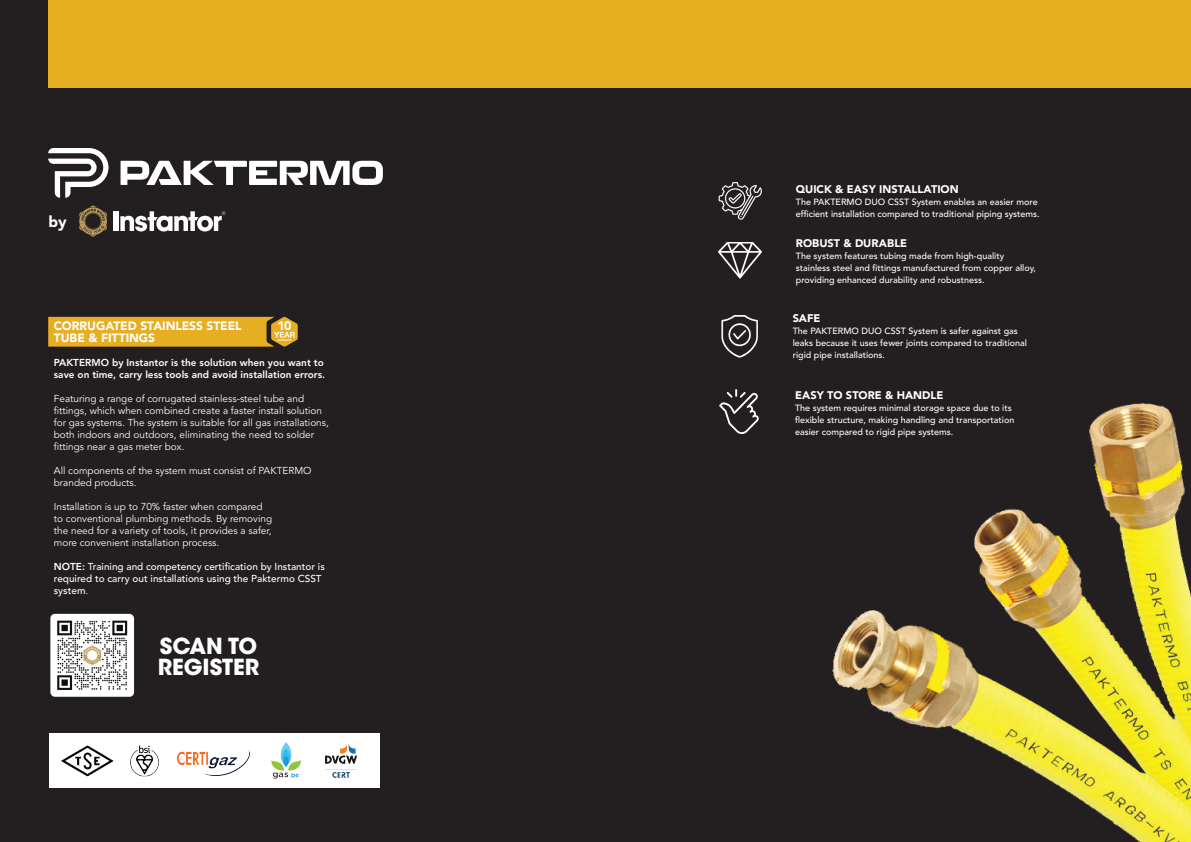
<style>
.page{position:relative;width:1191px;height:842px;background:#231f20}
.page>*{position:absolute;margin:0;border:0;box-sizing:border-box;transform-origin:0 0}
.t1{font:700 22px/21px "ITC Avant Garde Std";color:#fff}
.t2{font:900 15.4px "Avenir LT Std";color:#fff}
.t3{font:900 12.4px "Avenir LT Std";color:#fff}
.t4{font:900 12px/12px "Avenir LT Std";letter-spacing:-.005em;color:#fff}
.t5{font:900 11px "Avenir LT Std";color:#fff}
.t6{font:10px/12px "Avenir LT Std";color:#fff}
.t7{font:500 10px/12px "Avenir LT Std";color:#fff}
.t8{font:800 10px/12px "Avenir LT Std";color:#fff}
.t9{font:500 9px/12px "Avenir LT Std";color:#fff}
.s1{font-weight:800}
.s2{font-weight:400}
</style>
<div class="page">
<div style="left:48px;top:0;width:1143px;height:88px;background:#e8ae21"></div>
<img style="left:832px;top:403px;width:359px;height:439px">
<svg style="left:48px;top:317px;width:250px;height:30px;background:#dda723"></svg>
<div style="left:49px;top:734px;width:330px;height:54px;background:#fff"></div>
<img style="left:61px;top:745px;width:53px;height:32px">
<img style="left:130px;top:745px;width:29px;height:32px">
<img style="left:177px;top:750px;width:73px;height:26px">
<img style="left:271px;top:742px;width:30px;height:37px">
<img style="left:325px;top:739px;width:55px;height:43px">
<img style="left:718px;top:182px;width:43px;height:38px">
<img style="left:718px;top:243px;width:43px;height:36px">
<img style="left:721px;top:316px;width:37px;height:41px">
<img style="left:719px;top:390px;width:39px;height:44px">
<svg style="left:48px;top:148px;width:61px;height:50px"></svg>
<svg style="left:121px;top:161px;width:262px;height:24px"></svg>
<div style="left:114px;top:211px;width:5px;height:20px;background:#fff"></div>
<svg style="left:120px;top:211px;width:105px;height:20px"></svg>
<svg style="left:79px;top:206px;width:28px;height:31px"></svg>
<img style="left:50px;top:613px;width:85px;height:84px">
<h2 class="t2" style="left:48px;top:212px;width:20px">by</h2>
<h3 class="t3" style="left:277px;top:318px;width:16px">10</h3>
<h3 class="t4" style="left:54px;top:320px;width:189px">CORRUGATED STAINLESS STEEL<br>TUBE &amp; FITTINGS</h3>
<p class="t8" style="left:54px;top:357px;width:273px">PAKTERMO by Instantor is the solution when you want to save on time, carry less tools and avoid installation errors.</p>
<p class="t6" style="left:54px;top:393px;width:276px">Featuring a range of corrugated stainless-steel tube and fittings, which when combined create a faster install solution for gas systems. The system is suitable for all gas installations, both indoors and outdoors, eliminating the need to solder fittings near a gas meter box.</p>
<p class="t6" style="left:54px;top:465px;width:259px">All components of the system must consist of PAKTERMO branded products.</p>
<p class="t6" style="left:54px;top:501px;width:220px">Installation is up to 70% faster when compared to conventional plumbing methods. By removing the need for a variety of tools, it provides a safer, more convenient installation process.</p>
<p class="t7" style="left:54px;top:561px;width:272px"><span class="s1">NOTE:</span> Training and competency certification by Instantor is required to carry out installations using the Paktermo CSST system<span class="s2">.</span></p>
<h1 class="t1" style="left:158px;top:635px;width:103px">SCAN TO<br>REGISTER</h1>
<p class="t5" style="left:796px;top:183px;width:164px">QUICK &amp; EASY INSTALLATION</p>
<p class="t9" style="left:796px;top:196px;width:245px">The PAKTERMO DUO CSST System enables an easier more efficient installation compared to traditional piping systems.</p>
<p class="t5" style="left:796px;top:236px;width:113px">ROBUST &amp; DURABLE</p>
<p class="t9" style="left:796px;top:250px;width:242px">The system features tubing made from high-quality stainless steel and fittings manufactured from copper alloy, providing enhanced durability and robustness.</p>
<p class="t5" style="left:792px;top:312px;width:29px">SAFE</p>
<p class="t9" style="left:792px;top:326px;width:236px">The PAKTERMO DUO CSST System is safer against gas leaks because it uses fewer joints compared to traditional rigid pipe installations.</p>
<p class="t5" style="left:795px;top:388px;width:150px">EASY TO STORE &amp; HANDLE</p>
<p class="t9" style="left:795px;top:402px;width:221px">The system requires minimal storage space due to its flexible structure, making handling and transportation easier compared to rigid pipe systems.</p>
</div>
